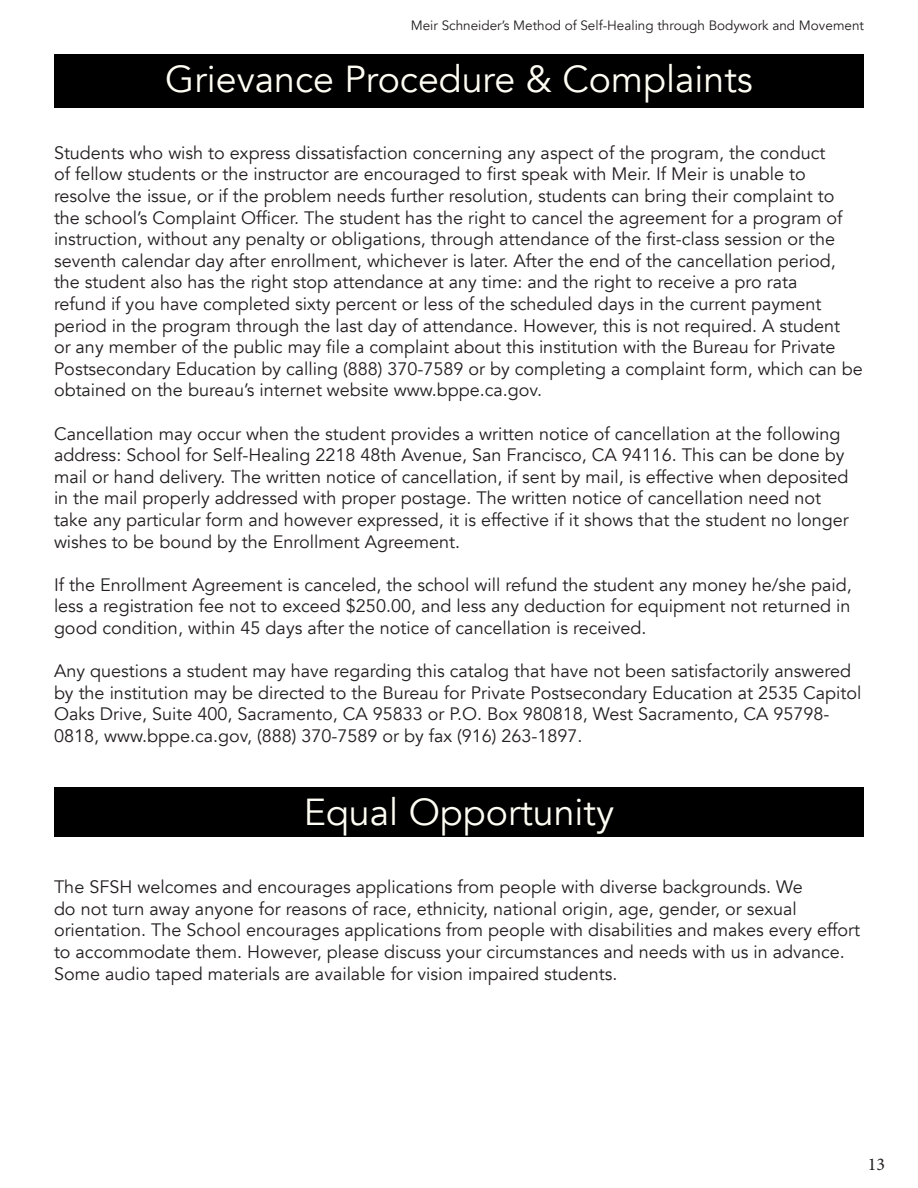
<style>
.page{position:relative;width:918px;height:1188px;background:#fff}
.page>*{position:absolute;margin:0;border:0;box-sizing:border-box;transform-origin:0 0}
.t1{font:37.5px "Avenir";color:#fffef4}
.t2{font:18px/21.6px "Avenir";color:#231f20}
.t3{font:18px "Minion Pro";color:#231f20}
.t4{font:13.5px "Avenir";color:#231f20}
</style>
<div class="page">
<div style="left:54px;top:788px;width:810px;height:49px;background:#000"></div>
<div style="left:54px;top:54px;width:810px;height:54px;background:#000"></div>
<p class="t4" style="left:411px;top:18px;width:455px">Meir Schneider’s Method of Self-Healing through Bodywork and Movement</p>
<p class="t1" style="left:165px;top:57px;width:589px">Grievance Procedure &amp; Complaints</p>
<p class="t2" style="left:54px;top:142px;width:810px">Students who wish to express dissatisfaction concerning any aspect of the program, the conduct<br>of fellow students or the instructor are encouraged to first speak with Meir. If Meir is unable to resolve the issue, or if the problem needs further resolution, students can bring their complaint to the school’s Complaint Officer. The student has the right to cancel the agreement for a program of instruction, without any penalty or obligations, through attendance of the first-class session or the seventh calendar day after enrollment, whichever is later. After the end of the cancellation period, the student also has the right stop attendance at any time: and the right to receive a pro rata<br>refund if you have completed sixty percent or less of the scheduled days in the current payment period in the program through the last day of attendance. However, this is not required. A student<br>or any member of the public may file a complaint about this institution with the Bureau for Private Postsecondary Education by calling (888) 370-7589 or by completing a complaint form, which can be obtained on the bureau’s internet website www.bppe.ca.gov.</p>
<p class="t2" style="left:54px;top:423px;width:796px">Cancellation may occur when the student provides a written notice of cancellation at the following address: School for Self-Healing 2218 48th Avenue, San Francisco, CA 94116. This can be done by mail or hand delivery. The written notice of cancellation, if sent by mail, is effective when deposited in the mail properly addressed with proper postage. The written notice of cancellation need not take any particular form and however expressed, it is effective if it shows that the student no longer wishes to be bound by the Enrollment Agreement.</p>
<p class="t2" style="left:54px;top:574px;width:799px;text-align:justify">If the Enrollment Agreement is canceled, the school will refund the student any money he/she paid, less a registration fee not to exceed $250.00, and less any deduction for equipment not returned in good condition, within 45 days after the notice of cancellation is received.</p>
<p class="t2" style="left:54px;top:661px;width:809px">Any questions a student may have regarding this catalog that have not been satisfactorily answered by the institution may be directed to the Bureau for Private Postsecondary Education at 2535 Capitol Oaks Drive, Suite 400, Sacramento, CA 95833 or P.O. Box 980818, West Sacramento, CA 95798- 0818, www.bppe.ca.gov, (888) 370-7589 or by fax (916) 263-1897.</p>
<p class="t1" style="left:304px;top:790px;width:312px">Equal Opportunity</p>
<p class="t2" style="left:54px;top:877px;width:808px">The SFSH welcomes and encourages applications from people with diverse backgrounds. We<br>do not turn away anyone for reasons of race, ethnicity, national origin, age, gender, or sexual orientation. The School encourages applications from people with disabilities and makes every effort to accommodate them. However, please discuss your circumstances and needs with us in advance.<br>Some audio taped materials are available for vision impaired students.</p>
<p class="t3" style="left:868px;top:1152px;width:19px">13</p>
</div>
